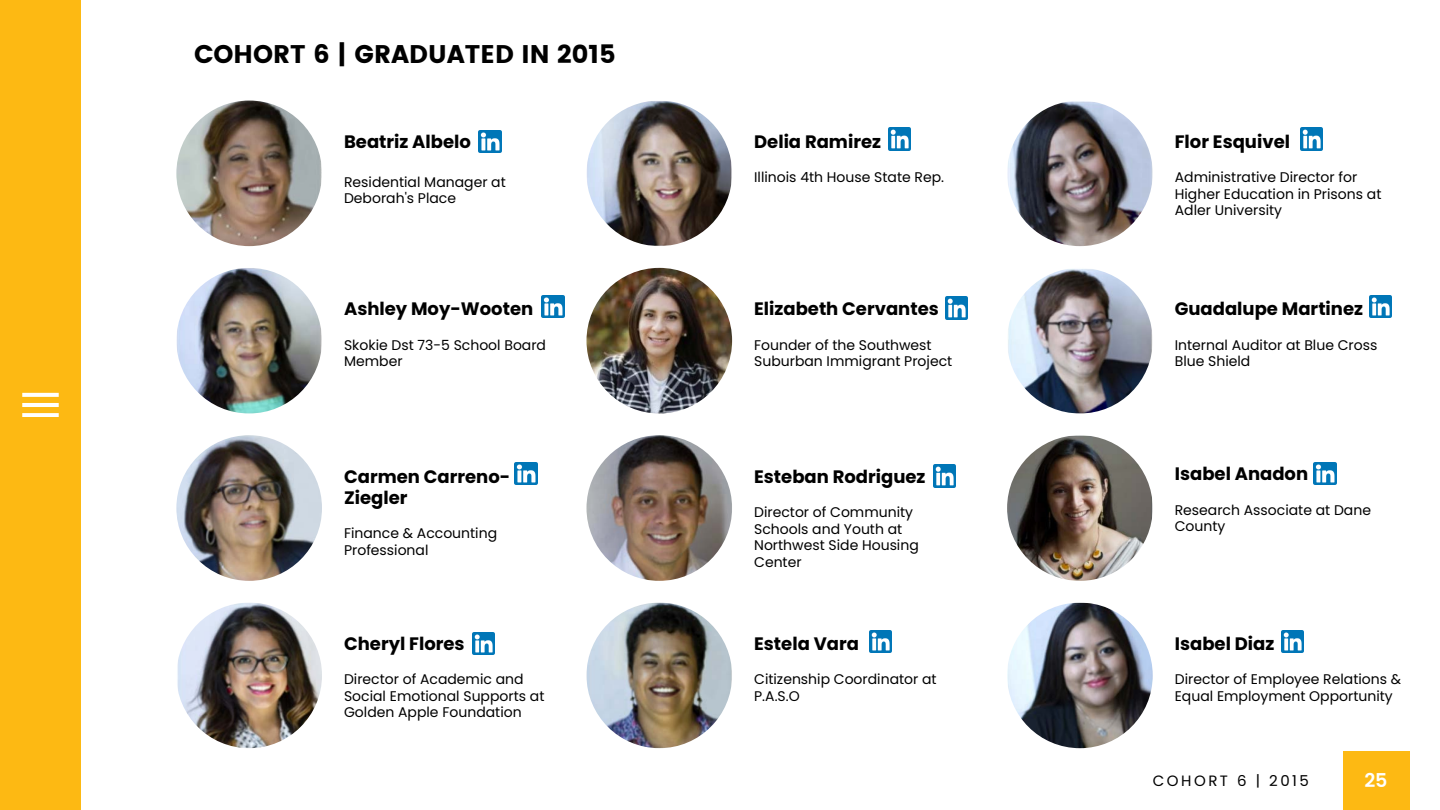
<style>
.page{position:relative;width:1440px;height:810px;background:#fff}
.page>*{position:absolute;margin:0;border:0;box-sizing:border-box;transform-origin:0 0}
.t1{font:25.5px "Poppins";color:#000}
.t2{font:600 19px "Poppins";color:#fff}
.t3{font:700 18px/21px "Poppins";color:#000}
.t4{font:15px "Poppins";letter-spacing:.17em;color:#000}
.t5{font:14px/16.5px "Poppins";color:#000}
</style>
<div class="page">
<div style="left:0;top:0;width:81px;height:810px;background:#fdb913"></div>
<img style="left:176px;top:101px;width:146px;height:145px;border-radius:50%">
<img style="left:176px;top:268px;width:146px;height:145px;border-radius:50%">
<img style="left:176px;top:435px;width:146px;height:146px;border-radius:50%">
<img style="left:176px;top:603px;width:146px;height:145px;border-radius:50%">
<img style="left:587px;top:101px;width:145px;height:145px;border-radius:50%">
<img style="left:587px;top:268px;width:145px;height:145px;border-radius:50%">
<img style="left:587px;top:435px;width:145px;height:146px;border-radius:50%">
<img style="left:587px;top:603px;width:145px;height:145px;border-radius:50%">
<img style="left:1007px;top:101px;width:146px;height:145px;border-radius:50%">
<img style="left:1007px;top:268px;width:146px;height:145px;border-radius:50%">
<img style="left:1007px;top:435px;width:146px;height:146px;border-radius:50%">
<img style="left:1007px;top:603px;width:146px;height:145px;border-radius:50%">
<img style="left:479px;top:130px;width:22px;height:23px">
<img style="left:542px;top:295px;width:22px;height:23px">
<img style="left:515px;top:462px;width:22px;height:23px">
<img style="left:472px;top:632px;width:23px;height:23px">
<img style="left:888px;top:128px;width:23px;height:22px">
<img style="left:945px;top:297px;width:23px;height:22px">
<img style="left:933px;top:465px;width:23px;height:22px">
<img style="left:869px;top:630px;width:23px;height:23px">
<img style="left:1300px;top:128px;width:23px;height:22px">
<img style="left:1369px;top:295px;width:23px;height:23px">
<img style="left:1314px;top:462px;width:22px;height:23px">
<img style="left:1281px;top:630px;width:23px;height:23px">
<div style="left:1343px;top:752px;width:67px;height:58px;background:#fdb913"></div>
<svg style="left:22px;top:393px;width:37px;height:24px"></svg>
<p class="t1" style="left:194px;top:39px;width:423px">COHORT 6 | GRADUATED IN 2015</p>
<h1 class="t3" style="left:344px;top:131px;width:128px">Beatriz Albelo</h1>
<p class="t5" style="left:344px;top:174px;width:163px">Residential Manager at<br>Deborah's Place</p>
<h2 class="t3" style="left:344px;top:298px;width:191px">Ashley Moy-Wooten</h2>
<p class="t5" style="left:344px;top:337px;width:204px">Skokie Dst 73-5 School Board<br>Member</p>
<p class="t3" style="left:344px;top:466px;width:168px">Carmen Carreno-<br>Ziegler</p>
<h2 class="t5" style="left:344px;top:525px;width:155px">Finance &amp; Accounting<br>Professional</h2>
<p class="t3" style="left:344px;top:633px;width:122px">Cheryl Flores</p>
<p class="t5" style="left:344px;top:671px;width:202px">Director of Academic and<br>Social Emotional Supports at<br>Golden Apple Foundation</p>
<p class="t3" style="left:754px;top:131px;width:128px">Delia Ramirez</p>
<p class="t5" style="left:754px;top:169px;width:191px">Illinois 4th House State Rep.</p>
<h2 class="t3" style="left:754px;top:298px;width:186px">Elizabeth Cervantes</h2>
<p class="t5" style="left:754px;top:337px;width:200px">Founder of the Southwest<br>Suburban Immigrant Project</p>
<p class="t3" style="left:754px;top:466px;width:173px">Esteban Rodriguez</p>
<h2 class="t5" style="left:754px;top:504px;width:166px">Director of Community<br>Schools and Youth at<br>Northwest Side Housing<br>Center</h2>
<p class="t3" style="left:754px;top:633px;width:106px">Estela Vara</p>
<p class="t5" style="left:754px;top:671px;width:184px">Citizenship Coordinator at<br>P.A.S.O</p>
<p class="t3" style="left:1175px;top:131px;width:117px">Flor Esquivel</p>
<p class="t5" style="left:1175px;top:169px;width:208px">Administrative Director for<br>Higher Education in Prisons at<br>Adler University</p>
<h2 class="t3" style="left:1175px;top:298px;width:190px">Guadalupe Martinez</h2>
<p class="t5" style="left:1175px;top:337px;width:204px">Internal Auditor at Blue Cross<br>Blue Shield</p>
<p class="t3" style="left:1175px;top:463px;width:135px">Isabel Anadon</p>
<p class="t5" style="left:1175px;top:501px;width:198px">Research Associate at Dane<br>County</p>
<h2 class="t3" style="left:1175px;top:633px;width:101px">Isabel Diaz</h2>
<p class="t5" style="left:1175px;top:671px;width:228px">Director of Employee Relations &amp;<br>Equal Employment Opportunity</p>
<h3 class="t4" style="left:1153px;top:770px;width:158px">COHORT 6 | 2015</h3>
<h2 class="t2" style="left:1364px;top:767px;width:25px">25</h2>
</div>
